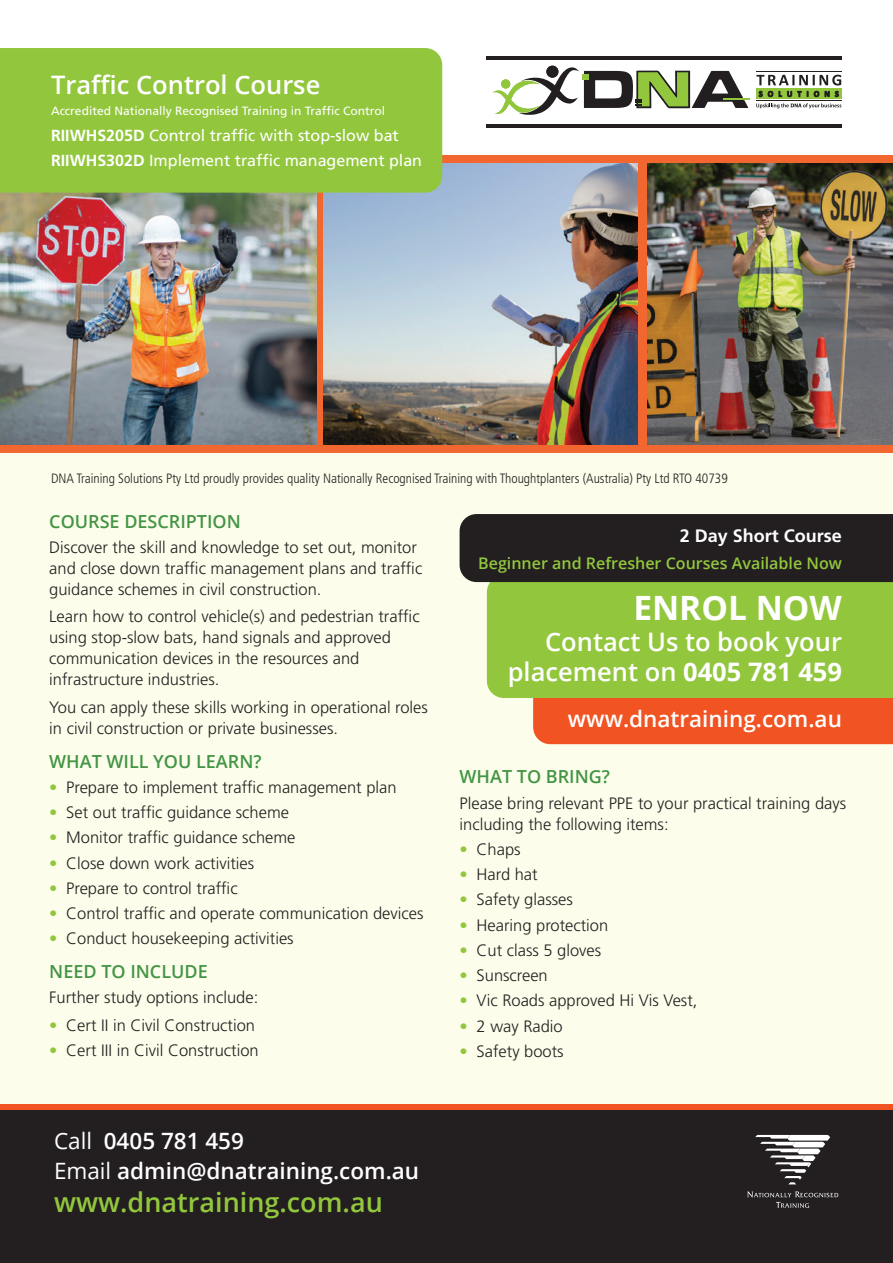
<style>
.page{position:relative;width:893px;height:1263px;background:#fff}
.page>*{position:absolute;margin:0;border:0;box-sizing:border-box;transform-origin:0 0}
.t1{font:700 33.45px "Open Sans";color:#fff}
.t2{font:600 27px "Open Sans";color:#92c73d}
.t3{font:600 25.5px/30.6px "Open Sans";color:#fff;text-align:right}
.t4{font:600 22.5px/30px "Open Sans";color:#fff}
.t5{font:600 18px "Open Sans";color:#439545}
.t6{font:700 18px "Frutiger";color:#fff}
.t7{font:300 16.5px/21px "Frutiger";color:#231f20}
.t8{font:16.05px/25.2px "Frutiger";color:#fff}
.t9{font:600 16.05px "Open Sans";color:#92c73d}
.t10{font:300 condensed 13.5px "Frutiger";color:#231f20}
.t11{font:12px "Frutiger";color:#fff}
.s1{font-weight:700}
.s2{color:#92c73d}
.s3{font-weight:400}
</style>
<div class="page">
<div style="left:0;top:366px;width:893px;height:897px;background:#fdfdeb"></div>
<div style="left:0;top:1106px;width:893px;height:157px;background:#231f20"></div>
<svg style="left:755px;top:1135px;width:75px;height:49px"></svg>
<svg style="left:747px;top:1191px;width:91px;height:17px"></svg>
<div style="left:0;top:1105px;width:893px;height:5px;background:#f15422"></div>
<div style="left:533px;top:698px;width:360px;height:46px;background:#f15422"></div>
<div style="left:487px;top:582px;width:406px;height:116px;background:#92c73d"></div>
<div style="left:460px;top:514px;width:433px;height:68px;background:#231f20"></div>
<div style="left:0;top:155px;width:893px;height:298px;background:#f26730"></div>
<svg style="left:756px;top:89px;width:85px;height:10px"></svg>
<hr style="left:486px;top:124px;width:355px;height:4px;background:#231f20">
<hr style="left:486px;top:56px;width:355px;height:3px;background:#231f20">
<svg style="left:756px;top:103px;width:85px;height:6px"></svg>
<svg style="left:758px;top:91px;width:81px;height:6px"></svg>
<svg style="left:756px;top:75px;width:85px;height:10px"></svg>
<svg style="left:493px;top:66px;width:256px;height:49px"></svg>
<hr style="left:756px;top:71px;width:85px;height:1px;background:#231f20">
<hr style="left:756px;top:100px;width:85px;height:1px;background:#231f20">
<img style="left:323px;top:164px;width:315px;height:280px">
<img style="left:0;top:193px;width:316px;height:251px">
<img style="left:647px;top:164px;width:246px;height:280px">
<div style="left:0;top:48px;width:442px;height:145px;background:#92c73d"></div>
<h3 class="t3" style="left:51px;top:69px;width:271px">Traffic Control Course</h3>
<p class="t11" style="left:51px;top:104px;width:336px">Accredited Nationally Recognised Training in Traffic Control</p>
<p class="t8" style="left:51px;top:122px;width:373px"><span class="s1">RIIWHS205D</span> Control traffic with stop-slow bat<br><span class="s1">RIIWHS302D</span> Implement traffic management plan</p>
<p class="t10" style="left:51px;top:470px;width:678px">DNA Training Solutions Pty Ltd proudly provides quality Nationally Recognised Training with Thoughtplanters (Australia) Pty Ltd RTO 40739</p>
<p class="t5" style="left:49px;top:509px;width:193px">COURSE DESCRIPTION</p>
<p class="t7" style="left:49px;top:537px;width:375px">Discover the skill and knowledge to set out, monitor and close down traffic management plans and traffic guidance schemes in civil construction.</p>
<p class="t7" style="left:49px;top:606px;width:372px">Learn how to control vehicle(s) and pedestrian traffic using stop-slow bats, hand signals and approved communication devices in the resources and infrastructure industries.</p>
<p class="t7" style="left:49px;top:697px;width:380px">You can apply these skills working in operational roles in civil construction or private businesses.</p>
<p class="t5" style="left:49px;top:749px;width:214px">WHAT WILL YOU LEARN?</p>
<p class="t7" style="left:49px;top:777px;width:349px"><span class="s2">•</span> Prepare to implement traffic management plan</p>
<p class="t7" style="left:49px;top:802px;width:241px"><span class="s2">•</span> Set out traffic guidance scheme</p>
<p class="t7" style="left:49px;top:827px;width:248px"><span class="s2">•</span> Monitor traffic guidance scheme</p>
<p class="t7" style="left:49px;top:853px;width:206px"><span class="s2">•</span> Close down work activities</p>
<p class="t7" style="left:49px;top:878px;width:190px"><span class="s2">•</span> Prepare to control traffic</p>
<p class="t7" style="left:49px;top:903px;width:376px"><span class="s2">•</span> Control traffic and operate communication devices</p>
<p class="t7" style="left:49px;top:928px;width:246px"><span class="s2">•</span> Conduct housekeeping activities</p>
<p class="t5" style="left:49px;top:959px;width:160px">NEED TO INCLUDE</p>
<p class="t7" style="left:49px;top:987px;width:211px">Further study options include:</p>
<p class="t7" style="left:49px;top:1015px;width:207px"><span class="s2">•</span> Cert II in Civil Construction</p>
<p class="t7" style="left:49px;top:1040px;width:211px"><span class="s2">•</span> Cert III in Civil Construction</p>
<p class="t6" style="left:680px;top:525px;width:164px">2 Day Short Course</p>
<p class="t9" style="left:478px;top:552px;width:365px">Beginner and Refresher Courses Available Now</p>
<h1 class="t1" style="left:633px;top:584px;width:210px">ENROL NOW</h1>
<h3 class="t3" style="left:508px;top:626px;width:336px">Contact Us to book your placement on <span class="s1">0405 781 459</span></h3>
<h3 class="t4" style="left:568px;top:703px;width:276px">www.dnatraining.com.au</h3>
<p class="t5" style="left:460px;top:764px;width:152px">WHAT TO BRING?</p>
<p class="t7" style="left:460px;top:793px;width:388px">Please bring relevant PPE to your practical training days including the following items:</p>
<p class="t7" style="left:460px;top:839px;width:63px"><span class="s2">•</span> Chaps</p>
<p class="t7" style="left:460px;top:864px;width:80px"><span class="s2">•</span> Hard hat</p>
<p class="t7" style="left:460px;top:889px;width:115px"><span class="s2">•</span> Safety glasses</p>
<p class="t7" style="left:460px;top:915px;width:150px"><span class="s2">•</span> Hearing protection</p>
<p class="t7" style="left:460px;top:940px;width:143px"><span class="s2">•</span> Cut class 5 gloves</p>
<p class="t7" style="left:460px;top:965px;width:90px"><span class="s2">•</span> Sunscreen</p>
<p class="t7" style="left:460px;top:990px;width:239px"><span class="s2">•</span> Vic Roads approved Hi Vis Vest,</p>
<p class="t7" style="left:460px;top:1016px;width:105px"><span class="s2">•</span> 2 way Radio</p>
<p class="t7" style="left:460px;top:1041px;width:106px"><span class="s2">•</span> Safety boots</p>
<h3 class="t4" style="left:54px;top:1125px;width:367px"><span class="s3">Call</span> 0405 781 459<br><span class="s3">Email</span> admin@dnatraining.com.au</h3>
<h2 class="t2" style="left:54px;top:1183px;width:330px">www.dnatraining.com.au</h2>
</div>
